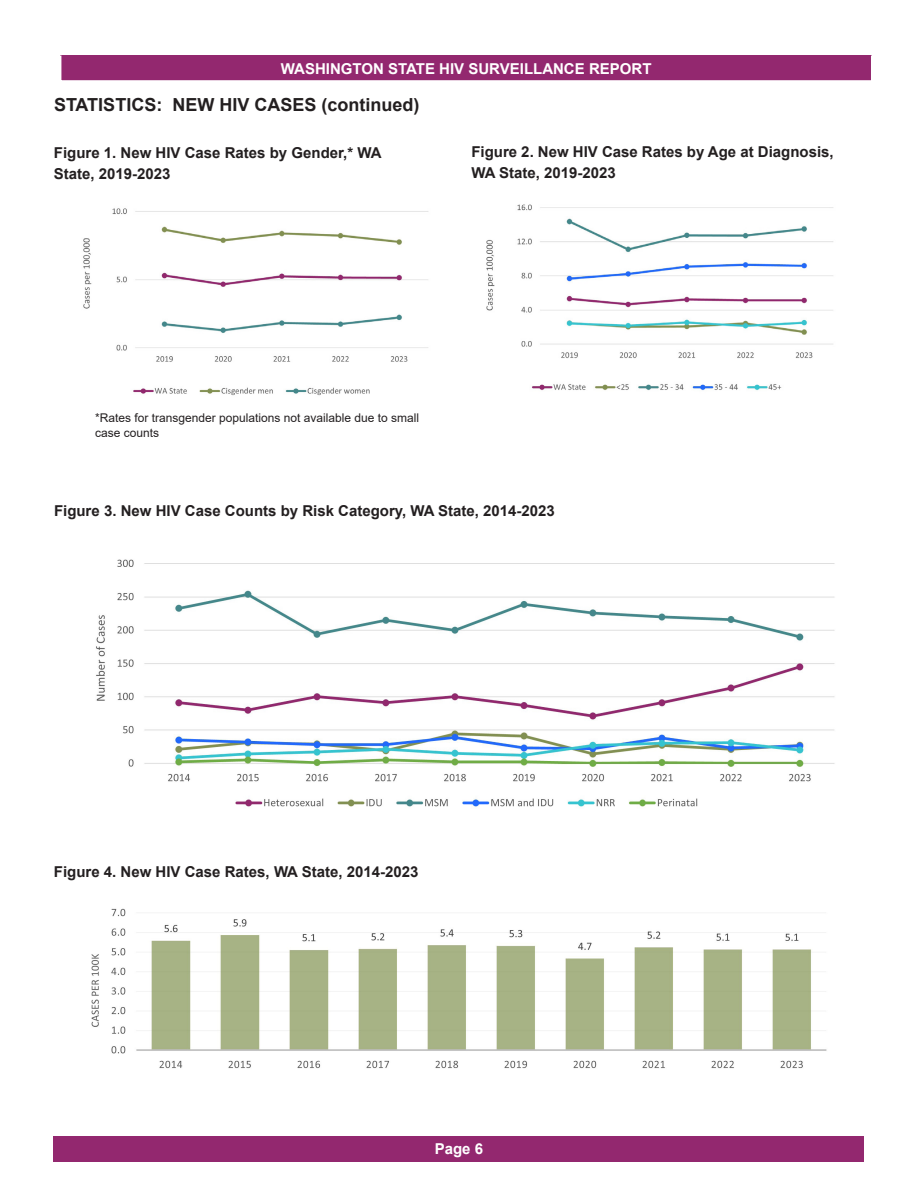
<style>
.page{position:relative;width:918px;height:1188px;background:#fff}
.page>*{position:absolute;margin:0;border:0;box-sizing:border-box;transform-origin:0 0}
.t1{font:700 18px "Arial";color:#231f20}
.t2{font:700 15px/21px "Arial";color:#231f20}
.t3{font:700 15px "Arial";color:#fff}
.t4{font:12px/14.4px "Arial";color:#231f20}
</style>
<div class="page">
<img style="left:83px;top:208px;width:346px;height:188px">
<img style="left:486px;top:204px;width:347px;height:187px">
<img style="left:96px;top:559px;width:739px;height:248px">
<img style="left:91px;top:908px;width:736px;height:161px">
<div style="left:54px;top:1136px;width:810px;height:26px;background:#93286f"></div>
<div style="left:61px;top:55px;width:811px;height:26px;background:#93286f"></div>
<div style="left:60px;top:55px;width:812px;height:27px;border:2px solid #fff"></div>
<p class="t3" style="left:281px;top:58px;width:372px">WASHINGTON STATE HIV SURVEILLANCE REPORT</p>
<p class="t1" style="left:54px;top:92px;width:367px">STATISTICS: NEW HIV CASES (continued)</p>
<p class="t2" style="left:54px;top:142px;width:329px">Figure 1. New HIV Case Rates by Gender,* WA<br>State, 2019-2023</p>
<p class="t2" style="left:471px;top:141px;width:364px">Figure 2. New HIV Case Rates by Age at Diagnosis,<br>WA State, 2019-2023</p>
<p class="t4" style="left:95px;top:411px;width:326px">*Rates for transgender populations not available due to small case counts</p>
<p class="t2" style="left:54px;top:501px;width:502px">Figure 3. New HIV Case Counts by Risk Category, WA State, 2014-2023</p>
<p class="t2" style="left:54px;top:862px;width:366px">Figure 4. New HIV Case Rates, WA State, 2014-2023</p>
<p class="t3" style="left:435px;top:1139px;width:50px">Page 6</p>
</div>
